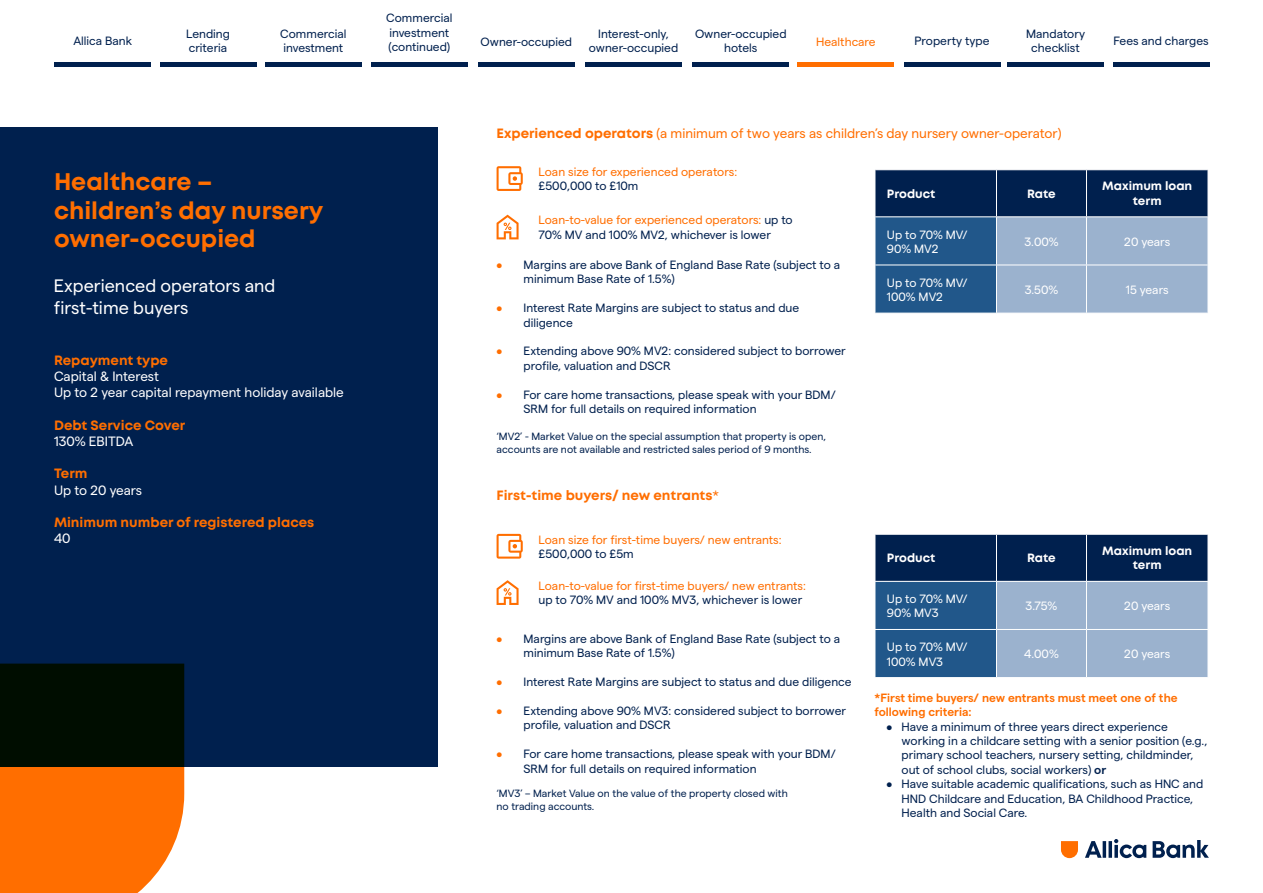
<style>
.page{position:relative;width:1263px;height:893px;background:#fff}
.page>*{position:absolute;margin:0;border:0;box-sizing:border-box;transform-origin:0 0}
.t1{font:700 24px/28.8px "Mont";color:#ff6e00}
.t2{font:18px/21.6px "Matter SQ";color:#fff}
.t3{font:700 13.5px "Mont";color:#ff6e00}
.t4{font:13.5px/16.2px "Matter SQ";color:#fff}
.t5{font:13.5px "Matter SQ";color:#ff6e00}
.t6{font:12px/14.4px "Matter SQ";color:#00204e}
.t7{font:12px/14.4px "Matter SQ";color:#ff6e00}
.t8{font:12px/14.4px "Matter SQ";color:#fff}
.t9{font:600 12px/14.4px "Matter SQ";color:#ff6e00}
.t10{font:700 12px/14.4px "Mont";color:#fff;text-align:center}
.t11{font:10.5px/12.6px "Matter SQ";color:#00204e}
.s1{font-family:"Mont";font-weight:700}
.s2{color:#00204e}
.s3{color:#ff6e00}
.s4{font-family:"Matter SQ";font-weight:400}
.s5{font-weight:600}
</style>
<div class="page">
<div style="left:0;top:127px;width:437px;height:639px;background:#00204e"></div>
<svg style="left:1061px;top:841px;width:17px;height:17px"></svg>
<svg style="left:1085px;top:839px;width:61px;height:19px"></svg>
<svg style="left:1152px;top:840px;width:57px;height:18px"></svg>
<svg style="left:0;top:664px;width:184px;height:229px;background:#8c4708"></svg>
<svg style="left:875px;top:170px;width:333px;height:143px;background:#4c6d94"></svg>
<hr style="left:996px;top:170px;width:1px;height:46px;background:#fff">
<hr style="left:1086px;top:170px;width:1px;height:46px;background:#fff">
<hr style="left:874px;top:216px;width:122px;height:1px;background:#fff">
<hr style="left:996px;top:216px;width:90px;height:1px;background:#fff">
<hr style="left:996px;top:217px;width:1px;height:48px;background:#fff">
<hr style="left:1086px;top:216px;width:122px;height:1px;background:#fff">
<hr style="left:1086px;top:217px;width:1px;height:48px;background:#fff">
<hr style="left:874px;top:265px;width:122px;height:1px;background:#fff">
<hr style="left:996px;top:265px;width:90px;height:1px;background:#fff">
<hr style="left:996px;top:265px;width:1px;height:48px;background:#fff">
<hr style="left:1086px;top:265px;width:122px;height:1px;background:#fff">
<hr style="left:1086px;top:265px;width:1px;height:48px;background:#fff">
<svg style="left:875px;top:535px;width:333px;height:142px;background:#4a6c93"></svg>
<hr style="left:996px;top:535px;width:1px;height:46px;background:#fff">
<hr style="left:1086px;top:535px;width:1px;height:46px;background:#fff">
<hr style="left:874px;top:581px;width:122px;height:1px;background:#fff">
<hr style="left:996px;top:581px;width:90px;height:1px;background:#fff">
<hr style="left:996px;top:582px;width:1px;height:47px;background:#fff">
<hr style="left:1086px;top:581px;width:122px;height:1px;background:#fff">
<hr style="left:1086px;top:582px;width:1px;height:47px;background:#fff">
<hr style="left:874px;top:629px;width:122px;height:1px;background:#fff">
<hr style="left:996px;top:629px;width:90px;height:1px;background:#fff">
<hr style="left:996px;top:630px;width:1px;height:47px;background:#fff">
<hr style="left:1086px;top:629px;width:122px;height:1px;background:#fff">
<hr style="left:1086px;top:630px;width:1px;height:47px;background:#fff">
<svg style="left:497px;top:166px;width:26px;height:25px"></svg>
<svg style="left:496px;top:215px;width:23px;height:24px"></svg>
<svg style="left:497px;top:534px;width:26px;height:25px"></svg>
<svg style="left:496px;top:580px;width:23px;height:25px"></svg>
<hr style="left:55px;top:62px;width:96px;height:4px;background:#00204e">
<div style="left:478px;top:62px;width:96px;height:5px;background:#00204e"></div>
<hr style="left:265px;top:62px;width:96px;height:4px;background:#00204e">
<hr style="left:904px;top:62px;width:96px;height:4px;background:#00204e">
<hr style="left:160px;top:62px;width:96px;height:4px;background:#00204e">
<div style="left:798px;top:62px;width:96px;height:5px;background:#ff6e00"></div>
<hr style="left:1007px;top:62px;width:96px;height:4px;background:#00204e">
<hr style="left:1113px;top:62px;width:96px;height:4px;background:#00204e">
<div style="left:693px;top:62px;width:96px;height:5px;background:#00204e"></div>
<div style="left:585px;top:62px;width:96px;height:5px;background:#00204e"></div>
<hr style="left:371px;top:62px;width:96px;height:4px;background:#00204e">
<p class="t6" style="left:386px;top:10px;width:68px">Commercial investment (continued)</p>
<p class="t6" style="left:186px;top:25px;width:45px">Lending criteria</p>
<p class="t7" style="left:816px;top:33px;width:61px">Healthcare</p>
<p class="t6" style="left:1026px;top:25px;width:60px;text-align:center">Mandatory checklist</p>
<p class="t6" style="left:1114px;top:33px;width:96px">Fees and charges</p>
<p class="t6" style="left:280px;top:25px;width:68px">Commercial investment</p>
<p class="t6" style="left:914px;top:33px;width:76px">Property type</p>
<p class="t6" style="left:589px;top:26px;width:91px;text-align:center">Interest-only, owner-occupied</p>
<p class="t6" style="left:695px;top:26px;width:93px;text-align:center">Owner-occupied hotels</p>
<p class="t6" style="left:73px;top:33px;width:60px">Allica Bank</p>
<p class="t6" style="left:481px;top:33px;width:93px">Owner-occupied</p>
<h1 class="t1" style="left:54px;top:167px;width:271px">Healthcare – children’s day nursery owner-occupied</h1>
<h2 class="t2" style="left:54px;top:274px;width:223px">Experienced operators and first-time buyers</h2>
<p class="t3" style="left:54px;top:352px;width:116px">Repayment type</p>
<p class="t4" style="left:54px;top:367px;width:291px">Capital &amp; Interest<br>Up to 2 year capital repayment holiday available</p>
<p class="t3" style="left:54px;top:416px;width:133px">Debt Service Cover</p>
<p class="t4" style="left:54px;top:432px;width:81px">130% EBITDA</p>
<p class="t3" style="left:54px;top:465px;width:35px">Term</p>
<p class="t4" style="left:54px;top:481px;width:90px">Up to 20 years</p>
<p class="t3" style="left:54px;top:514px;width:262px">Minimum number of registered places</p>
<p class="t4" style="left:54px;top:529px;width:18px">40</p>
<p class="t5" style="left:496px;top:123px;width:566px"><span class="s1">Experienced operators</span> (a minimum of two years as children’s day nursery owner-operator)</p>
<p class="t7" style="left:539px;top:164px;width:200px">Loan size for experienced operators:</p>
<p class="t6" style="left:539px;top:178px;width:101px">£500,000 to £10m</p>
<p class="t7" style="left:539px;top:212px;width:256px">Loan-to-value for experienced operators: <span class="s2">up to<br>70% MV and 100% MV2, whichever is lower</span></p>
<p class="t6" style="left:524px;top:257px;width:318px;text-indent:-27px"><span class="s3">•</span> Margins are above Bank of England Base Rate (subject to a minimum Base Rate of 1.5%)</p>
<p class="t6" style="left:524px;top:300px;width:277px;text-indent:-27px"><span class="s3">•</span> Interest Rate Margins are subject to status and due diligence</p>
<p class="t6" style="left:524px;top:343px;width:324px;text-indent:-27px"><span class="s3">•</span> Extending above 90% MV2: considered subject to borrower profile, valuation and DSCR</p>
<p class="t6" style="left:524px;top:386px;width:314px;text-indent:-27px"><span class="s3">•</span> For care home transactions, please speak with your BDM/<br>SRM for full details on required information</p>
<p class="t11" style="left:496px;top:429px;width:331px">‘MV2’ - Market Value on the special assumption that property is open, accounts are not available and restricted sales period of 9 months.</p>
<p class="t3" style="left:496px;top:487px;width:224px">First-time buyers/ new entrants<span class="s4">*</span></p>
<p class="t7" style="left:539px;top:531px;width:245px">Loan size for first-time buyers/ new entrants:</p>
<p class="t6" style="left:539px;top:546px;width:97px">£500,000 to £5m</p>
<p class="t7" style="left:539px;top:577px;width:269px">Loan-to-value for first-time buyers/ new entrants:</p>
<p class="t6" style="left:539px;top:592px;width:265px">up to 70% MV and 100% MV3, whichever is lower</p>
<p class="t6" style="left:524px;top:631px;width:318px;text-indent:-27px"><span class="s3">•</span> Margins are above Bank of England Base Rate (subject to a minimum Base Rate of 1.5%)</p>
<p class="t6" style="left:496px;top:674px;width:357px"><span class="s3">•</span> Interest Rate Margins are subject to status and due diligence</p>
<p class="t6" style="left:524px;top:703px;width:324px;text-indent:-27px"><span class="s3">•</span> Extending above 90% MV3: considered subject to borrower profile, valuation and DSCR</p>
<p class="t6" style="left:524px;top:746px;width:314px;text-indent:-27px"><span class="s3">•</span> For care home transactions, please speak with your BDM/<br>SRM for full details on required information</p>
<p class="t11" style="left:496px;top:786px;width:293px">‘MV3’ – Market Value on the value of the property closed with no trading accounts.</p>
<p class="t10" style="left:887px;top:186px;width:50px">Product</p>
<p class="t10" style="left:1027px;top:186px;width:30px">Rate</p>
<p class="t10" style="left:1102px;top:179px;width:92px">Maximum loan term</p>
<p class="t8" style="left:887px;top:226px;width:82px">Up to 70% MV/<br>90% MV2</p>
<p class="t8" style="left:1024px;top:233px;width:36px">3.00%</p>
<p class="t8" style="left:1124px;top:233px;width:47px">20 years</p>
<p class="t8" style="left:887px;top:274px;width:82px">Up to 70% MV/<br>100% MV2</p>
<p class="t8" style="left:1025px;top:282px;width:35px">3.50%</p>
<p class="t8" style="left:1126px;top:282px;width:44px">15 years</p>
<p class="t10" style="left:887px;top:551px;width:50px">Product</p>
<p class="t10" style="left:1027px;top:551px;width:30px">Rate</p>
<p class="t10" style="left:1102px;top:544px;width:92px">Maximum loan term</p>
<p class="t8" style="left:887px;top:591px;width:82px">Up to 70% MV/<br>90% MV3</p>
<p class="t8" style="left:1025px;top:598px;width:33px">3.75%</p>
<p class="t8" style="left:1124px;top:598px;width:47px">20 years</p>
<p class="t8" style="left:887px;top:639px;width:82px">Up to 70% MV/<br>100% MV3</p>
<p class="t8" style="left:1024px;top:646px;width:36px">4.00%</p>
<p class="t8" style="left:1124px;top:646px;width:47px">20 years</p>
<p class="t9" style="left:874px;top:689px;width:305px">*First time buyers/ new entrants must meet one of the following criteria:</p>
<p class="t6" style="left:902px;top:718px;width:307px;text-indent:-15px">• Have a minimum of three years direct experience working in a childcare setting with a senior position (e.g., primary school teachers, nursery setting, childminder, out of school clubs, social workers) <span class="s5">or</span></p>
<p class="t6" style="left:902px;top:776px;width:303px;text-indent:-15px">• Have suitable academic qualifications, such as HNC and<br>HND Childcare and Education, BA Childhood Practice,<br>Health and Social Care.</p>
</div>
